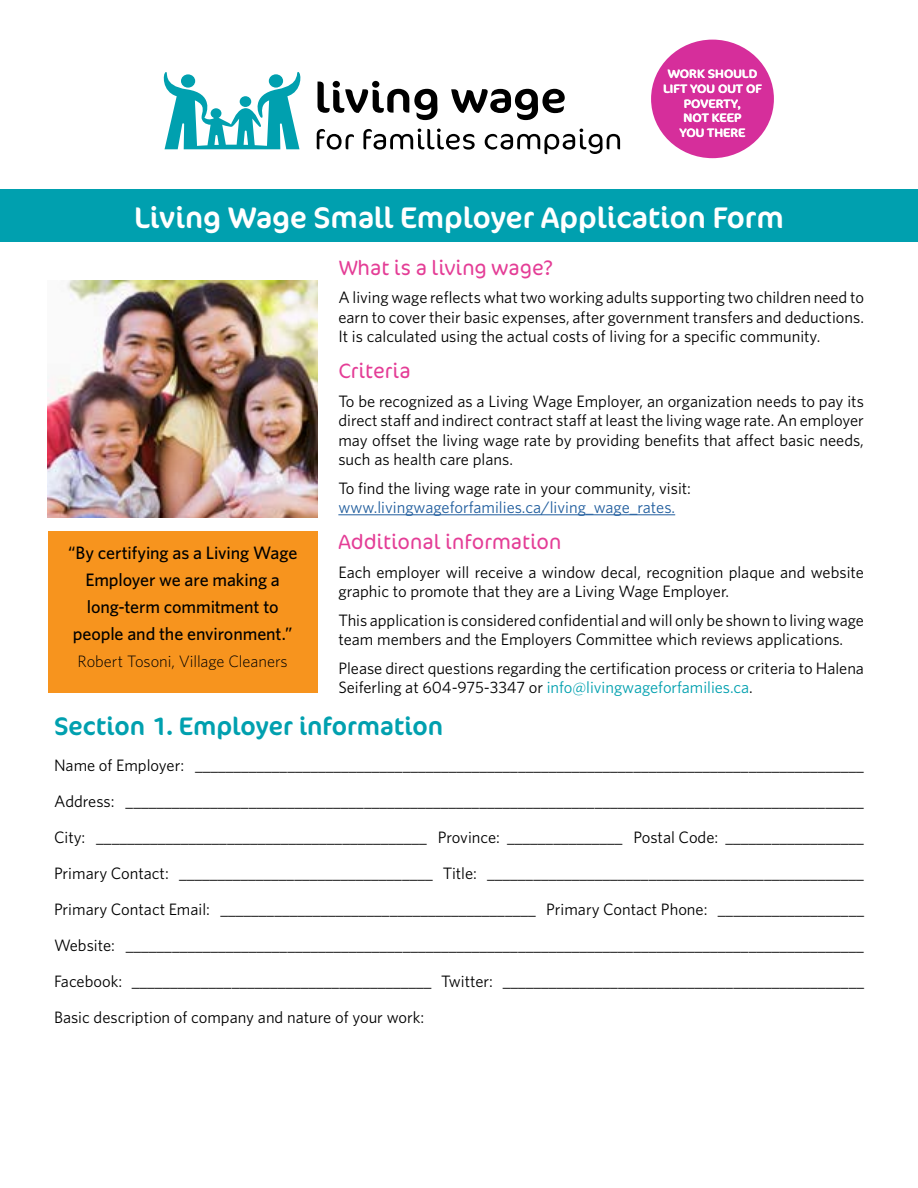
<style>
.page{position:relative;width:918px;height:1188px;background:#fff}
.page>*{position:absolute;margin:0;border:0;box-sizing:border-box;transform-origin:0 0}
.t1{font:30px "Cocon OT";color:#fff}
.t2{font:25.5px "Cocon OT";color:#00a0af}
.t3{font:300 21px "Cocon OT";color:#e43d96}
.t4{font:500 18px/27px "Whitney";letter-spacing:-.01em;color:#000;text-align:center}
.t5{font:16.5px/19.5px "Whitney";color:#000;text-align:justify}
.t6{font:16.5px "Whitney";color:#215e9e}
.t7{font:300 16.5px "Whitney";color:#000}
.t8{font:12.3px/14.7px "Cocon OT";color:#fff;text-align:center;scale:1.06 1}
.s1{color:#00a0af}
</style>
<div class="page">
<hr style="left:338px;top:514px;width:337px;height:1px;background:#215e9e">
<div style="left:48px;top:532px;width:270px;height:161px;background:#f7941e"></div>
<img style="left:48px;top:281px;width:270px;height:237px">
<div style="left:0;top:190px;width:918px;height:52px;background:#00a0af"></div>
<svg style="left:318px;top:81px;width:119px;height:39px"></svg>
<svg style="left:451px;top:89px;width:114px;height:31px"></svg>
<svg style="left:317px;top:129px;width:37px;height:21px"></svg>
<svg style="left:363px;top:129px;width:112px;height:21px"></svg>
<svg style="left:485px;top:129px;width:135px;height:25px"></svg>
<svg style="left:164px;top:72px;width:137px;height:77px"></svg>
<div style="left:651px;top:40px;width:123px;height:118px;background:#d62e9b;border-radius:50%"></div>
<p class="t8" style="left:663px;top:67px;width:94px">WORK SHOULD<br>LIFT YOU OUT OF<br>POVERTY,<br>NOT KEEP<br>YOU THERE</p>
<h1 class="t1" style="left:134px;top:200px;width:651px">Living Wage Small Employer Application Form</h1>
<p class="t3" style="left:338px;top:255px;width:216px">What is a living wage?</p>
<p class="t5" style="left:338px;top:287px;width:527px">A living wage reflects what two working adults supporting two children need to earn to cover their basic expenses, after government transfers and deductions.<br>It is calculated using the actual costs of living for a specific community.</p>
<p class="t3" style="left:338px;top:359px;width:74px">Criteria</p>
<p class="t5" style="left:338px;top:391px;width:527px">To be recognized as a Living Wage Employer, an organization needs to pay its direct staff and indirect contract staff at least the living wage rate. An employer may offset the living wage rate by providing benefits that affect basic needs, such as health care plans.</p>
<p class="t5" style="left:338px;top:478px;width:354px">To find the living wage rate in your community, visit:</p>
<p class="t6" style="left:338px;top:496px;width:338px">www.livingwageforfamilies.ca/living_wage_rates.</p>
<p class="t3" style="left:338px;top:530px;width:225px">Additional information</p>
<p class="t5" style="left:338px;top:562px;width:527px">Each employer will receive a window decal, recognition plaque and website graphic to promote that they are a Living Wage Employer.</p>
<p class="t5" style="left:338px;top:610px;width:527px">This application is considered confidential and will only be shown to living wage team members and the Employers Committee which reviews applications.</p>
<p class="t5" style="left:338px;top:658px;width:527px">Please direct questions regarding the certification process or criteria to Halena<br>Seiferling at 604-975-3347 or <span class="s1">info@livingwageforfamilies.ca</span>.</p>
<h2 class="t2" style="left:54px;top:712px;width:391px">Section 1. Employer information</h2>
<p class="t5" style="left:54px;top:747px;width:812px;line-height:36px">Name of Employer: _______________________________________________________________________________________ Address: ________________________________________________________________________________________________ City: ___________________________________________ Province: _______________ Postal Code: __________________ Primary Contact: _________________________________ Title: _________________________________________________ Primary Contact Email: _________________________________________ Primary Contact Phone: ___________________ Website: ________________________________________________________________________________________________ Facebook: _______________________________________ Twitter: _______________________________________________ Basic description of company and nature of your work:</p>
<p class="t4" style="left:68px;top:539px;width:231px">“By certifying as a Living Wage<br>Employer we are making a long-term commitment to people and the environment.”</p>
<p class="t7" style="left:78px;top:651px;width:212px">Robert Tosoni, Village Cleaners</p>
</div>
